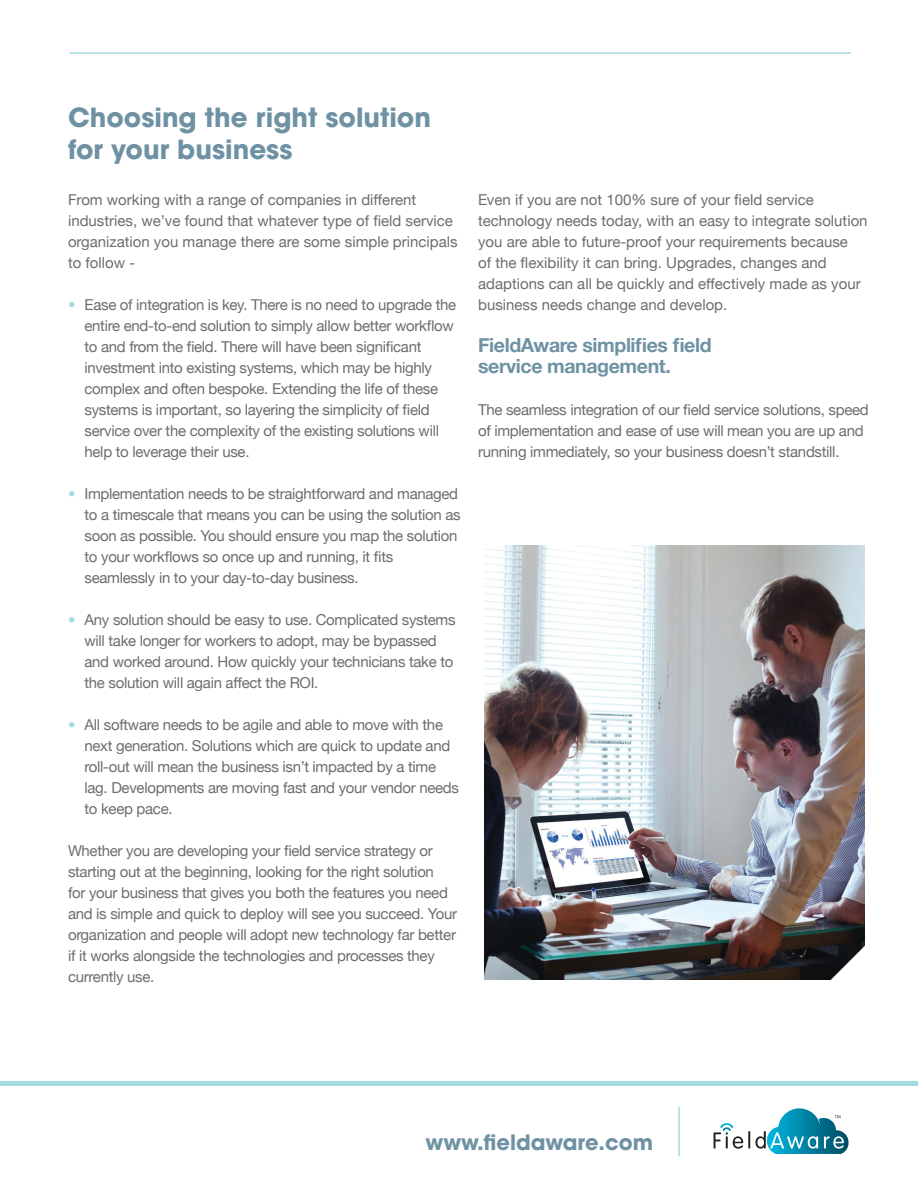
<style>
.page{position:relative;width:918px;height:1188px;background:#fff}
.page>*{position:absolute;margin:0;border:0;box-sizing:border-box;transform-origin:0 0}
.t1{font:700 26.25px/31.5px "Avant Garde";color:#6e92a4}
.t2{font:700 21px "Avant Garde";color:#6e92a4}
.t3{font:700 19.5px/21px "Helvetica Neue";letter-spacing:-.02em;color:#6e92a4}
.t4{font:15px/21px "Helvetica Neue";letter-spacing:-.02em;color:#6c6d70}
.t5{font:15px/21px "Helvetica Neue";color:#6c6d70}
.s1{color:#a3dbe0}
</style>
<div class="page">
<hr style="left:678px;top:1107px;width:2px;height:49px;background:#a3dbe0">
<svg style="left:714px;top:1108px;width:135px;height:46px"></svg>
<hr style="left:0;top:1082px;width:918px;height:4px;background:#a3dbe0">
<hr style="left:70px;top:52px;width:781px;height:2px;background:#a3dbe0">
<img style="left:484px;top:546px;width:381px;height:433px">
<svg style="left:797px;top:922px;width:68px;height:58px;background:#3e3f3f"></svg>
<h1 class="t1" style="left:68px;top:102px;width:364px">Choosing the right solution for your business</h1>
<p class="t5" style="left:68px;top:188px;width:391px">From working with a range of companies in different industries, we’ve found that whatever type of field service organization you manage there are some simple principals to follow -</p>
<p class="t4" style="left:85px;top:293px;width:373px;text-indent:-16px"><span class="s1">•</span> Ease of integration is key. There is no need to upgrade the entire end-to-end solution to simply allow better workflow to and from the field. There will have been significant investment into existing systems, which may be highly complex and often bespoke. Extending the life of these systems is important, so layering the simplicity of field service over the complexity of the existing solutions will help to leverage their use.</p>
<p class="t4" style="left:85px;top:482px;width:378px;text-indent:-16px"><span class="s1">•</span> Implementation needs to be straightforward and managed to a timescale that means you can be using the solution as soon as possible. You should ensure you map the solution to your workflows so once up and running, it fits seamlessly in to your day-to-day business.</p>
<p class="t4" style="left:85px;top:608px;width:373px;text-indent:-16px"><span class="s1">•</span> Any solution should be easy to use. Complicated systems will take longer for workers to adopt, may be bypassed and worked around. How quickly your technicians take to the solution will again affect the ROI.</p>
<p class="t4" style="left:85px;top:713px;width:376px;text-indent:-17px"><span class="s1">•</span> All software needs to be agile and able to move with the next generation. Solutions which are quick to update and roll-out will mean the business isn’t impacted by a time lag. Developments are moving fast and your vendor needs to keep pace.</p>
<p class="t4" style="left:68px;top:839px;width:391px">Whether you are developing your field service strategy or starting out at the beginning, looking for the right solution<br>for your business that gives you both the features you need and is simple and quick to deploy will see you succeed. Your organization and people will adopt new technology far better if it works alongside the technologies and processes they currently use.</p>
<p class="t5" style="left:478px;top:188px;width:391px">Even if you are not 100% sure of your field service technology needs today, with an easy to integrate solution you are able to future-proof your requirements because<br>of the flexibility it can bring. Upgrades, changes and adaptions can all be quickly and effectively made as your business needs change and develop.</p>
<h3 class="t3" style="left:478px;top:334px;width:235px">FieldAware simplifies field service management.</h3>
<p class="t4" style="left:478px;top:398px;width:392px">The seamless integration of our field service solutions, speed of implementation and ease of use will mean you are up and running immediately, so your business doesn’t standstill.</p>
<h2 class="t2" style="left:426px;top:1129px;width:229px">www.fieldaware.com</h2>
</div>
